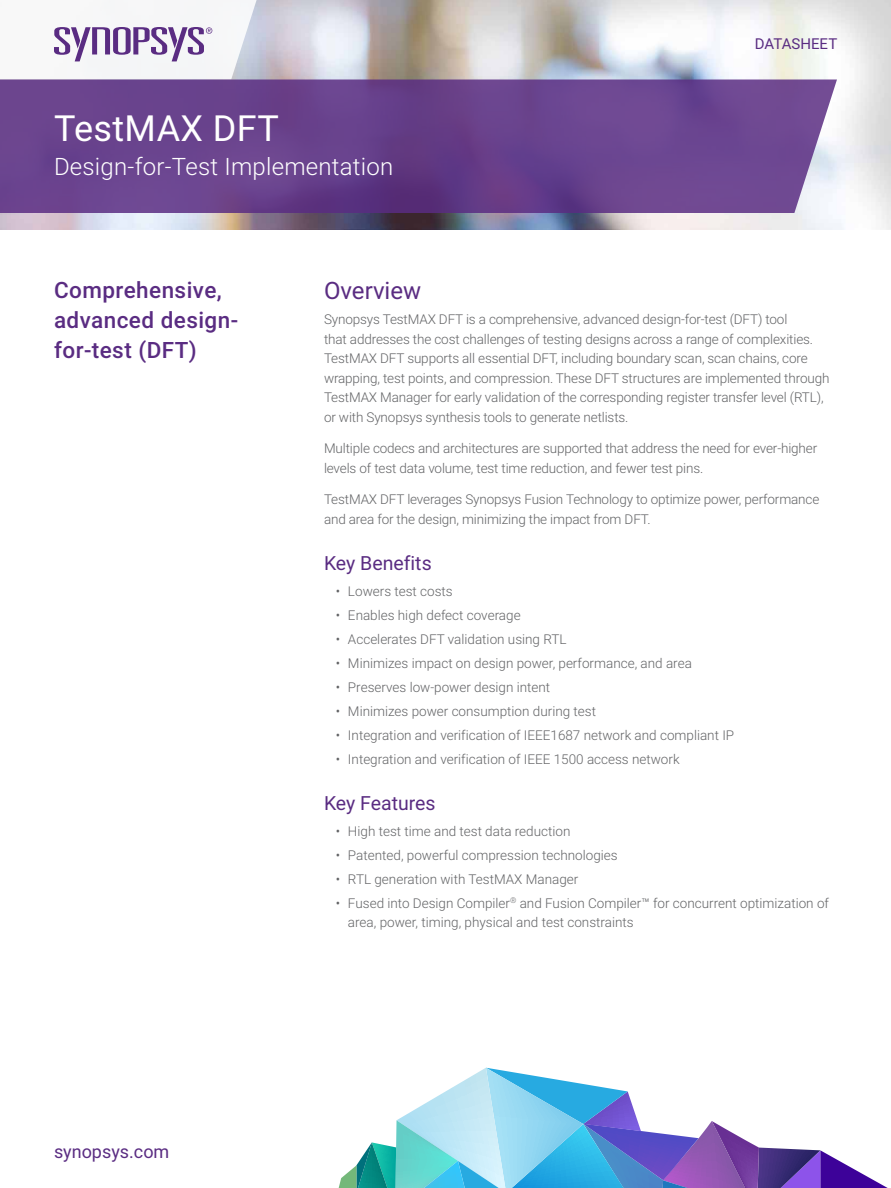
<style>
.page{position:relative;width:891px;height:1188px;background:#fff}
.page>*{position:absolute;margin:0;border:0;box-sizing:border-box;transform-origin:0 0}
.t1{font:36px "Roboto";letter-spacing:.01em;color:#fff}
.SUBTITLE{font:300 24px "Roboto";letter-spacing:.01em;color:#fff}
.HEADING_0__OVERVIEW{font:24px "Roboto";color:#5a2c82}
.BENEFIT_STATEMENT{font:500 22.5px/30px "Roboto";letter-spacing:.02em;color:#5a2c82}
.HEADING_1{font:19.5px "Roboto";color:#5a2c82}
.t2{font:18px "Roboto";color:#5a2c82}
.t3{font:15px "Roboto";color:#5a2c82}
.BODY_COPY{font:300 13.5px/19.5px "Roboto";letter-spacing:-.01em;color:#636466}
</style>
<div class="page">
<img style="left:0;top:0;width:891px;height:230px">
<svg style="left:0;top:0;width:270px;height:80px"></svg>
<svg style="left:0;top:80px;width:837px;height:133px;background:#6a448e"></svg>
<svg style="left:338px;top:1068px;width:550px;height:120px"></svg>
<p class="t1" style="left:54px;top:103px;width:226px">TestMAX DFT</p>
<p class="SUBTITLE" style="left:54px;top:150px;width:341px">Design-for-Test Implementation</p>
<p class="t3" style="left:755px;top:33px;width:84px">DATASHEET</p>
<p class="BENEFIT_STATEMENT" style="left:54px;top:274px;width:186px">Comprehensive, advanced design&shy;for-test (DFT)</p>
<p class="HEADING_0__OVERVIEW" style="left:324px;top:273px;width:99px">Overview</p>
<p class="BODY_COPY" style="left:324px;top:309px;width:507px">Synopsys TestMAX DFT is a comprehensive, advanced design-for-test (DFT) tool<br>that addresses the cost challenges of testing designs across a range of complexities.<br>TestMAX DFT supports all essential DFT, including boundary scan, scan chains, core wrapping, test points, and compression. These DFT structures are implemented through TestMAX Manager for early validation of the corresponding register transfer level (RTL), or with Synopsys synthesis tools to generate netlists.</p>
<p class="BODY_COPY" style="left:324px;top:438px;width:495px">Multiple codecs and architectures are supported that address the need for ever-higher levels of test data volume, test time reduction, and fewer test pins.</p>
<p class="BODY_COPY" style="left:324px;top:489px;width:497px">TestMAX DFT leverages Synopsys Fusion Technology to optimize power, performance and area for the design, minimizing the impact from DFT.</p>
<p class="HEADING_1" style="left:324px;top:550px;width:109px">Key Benefits</p>
<p class="BODY_COPY" style="left:336px;top:581px;width:118px">• Lowers test costs</p>
<p class="BODY_COPY" style="left:336px;top:605px;width:186px">• Enables high defect coverage</p>
<p class="BODY_COPY" style="left:336px;top:629px;width:232px">• Accelerates DFT validation using RTL</p>
<p class="BODY_COPY" style="left:336px;top:653px;width:357px">• Minimizes impact on design power, performance, and area</p>
<p class="BODY_COPY" style="left:336px;top:677px;width:216px">• Preserves low-power design intent</p>
<p class="BODY_COPY" style="left:336px;top:701px;width:262px">• Minimizes power consumption during test</p>
<p class="BODY_COPY" style="left:336px;top:725px;width:400px">• Integration and verification of IEEE1687 network and compliant IP</p>
<p class="BODY_COPY" style="left:336px;top:749px;width:345px">• Integration and verification of IEEE 1500 access network</p>
<p class="HEADING_1" style="left:324px;top:790px;width:113px">Key Features</p>
<p class="BODY_COPY" style="left:336px;top:821px;width:236px">• High test time and test data reduction</p>
<p class="BODY_COPY" style="left:336px;top:845px;width:283px">• Patented, powerful compression technologies</p>
<p class="BODY_COPY" style="left:336px;top:869px;width:244px">• RTL generation with TestMAX Manager</p>
<p class="BODY_COPY" style="left:348px;top:893px;width:483px;text-indent:-12px">• Fused into Design Compiler<sup>®</sup> and Fusion Compiler™ for concurrent optimization of area, power, timing, physical and test constraints</p>
<h3 class="t2" style="left:54px;top:1139px;width:117px">synopsys.com</h3>
</div>
